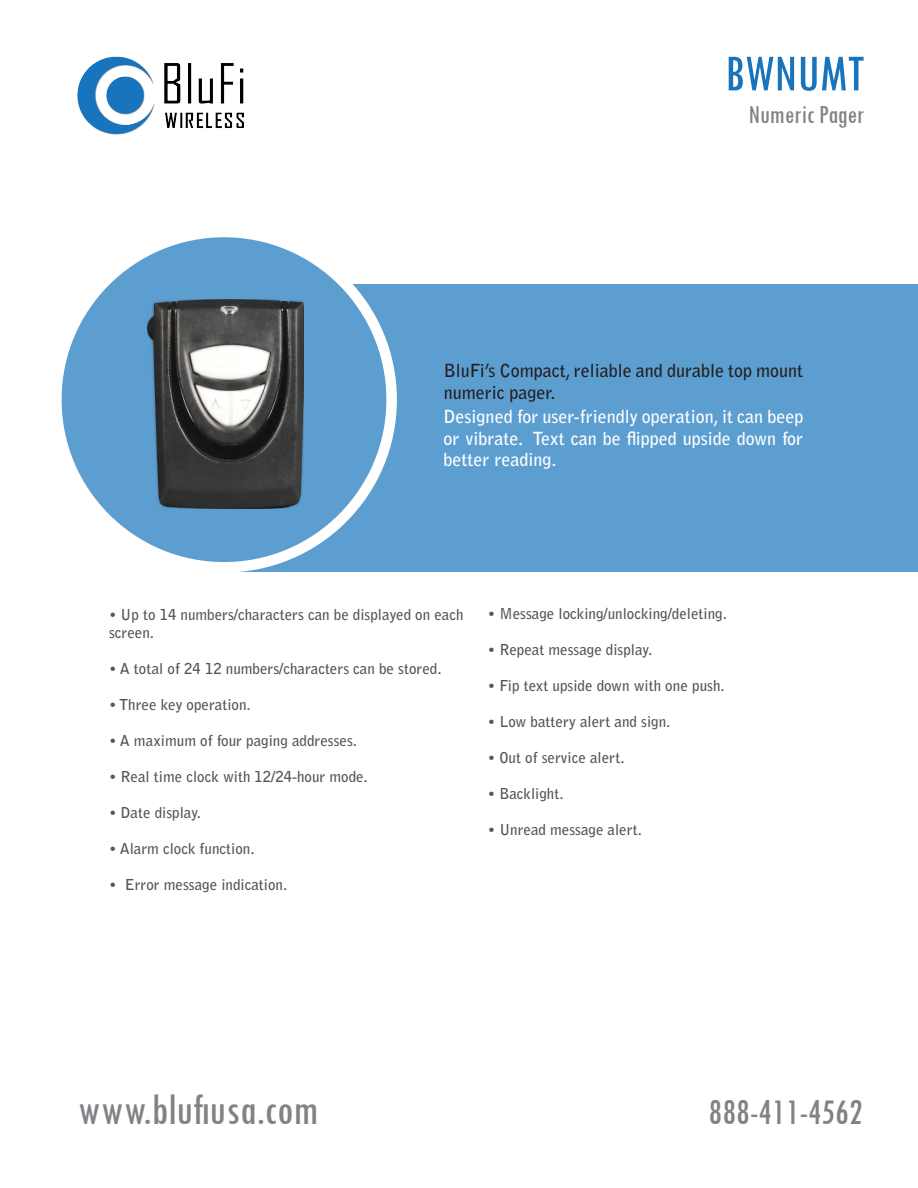
<style>
.page{position:relative;width:918px;height:1188px;background:#fff}
.page>*{position:absolute;margin:0;border:0;box-sizing:border-box;transform-origin:0 0}
.t1{font:condensed 54px "Tw Cen";color:#1874bd}
.t2{font:condensed 45px "Tw Cen";color:#808285}
.t3{font:condensed 37.5px "Tw Cen";color:#808285}
.t4{font:condensed 27px "Tw Cen";color:#808285}
.t5{font:700 18px/21.6px "Bell Gothic Std";color:#fff;text-align:justify}
.t6{font:700 18px/21.6px "Bell Gothic Std";color:#231f20}
.t7{font:700 15px/18px "Bell Gothic Std";color:#545557}
</style>
<div class="page">
<div style="left:231px;top:284px;width:687px;height:287px;background:#5d9ed1"></div>
<div style="left:56px;top:232px;width:336px;height:335px;background:#5d9ed1;border-radius:50%"></div>
<div style="left:51px;top:227px;width:346px;height:346px;border:10px solid #fff;border-radius:50%"></div>
<img style="left:77px;top:56px;width:166px;height:79px">
<img style="left:148px;top:299px;width:156px;height:209px">
<p class="t1" style="left:725px;top:41px;width:141px">BWNUMT</p>
<p class="t4" style="left:749px;top:98px;width:117px">Numeric Pager</p>
<p class="t6" style="left:444px;top:360px;width:361px">BluFi’s Compact, reliable and durable top mount numeric pager.</p>
<p class="t5" style="left:444px;top:406px;width:361px">Designed for user-friendly operation, it can beep or vibrate. Text can be flipped upside down for better reading.</p>
<p class="t7" style="left:109px;top:605px;width:356px">• Up to 14 numbers/characters can be displayed on each screen.</p>
<p class="t7" style="left:109px;top:659px;width:334px">• A total of 24 12 numbers/characters can be stored.</p>
<p class="t7" style="left:109px;top:695px;width:143px">• Three key operation.</p>
<p class="t7" style="left:109px;top:731px;width:250px">• A maximum of four paging addresses.</p>
<p class="t7" style="left:109px;top:767px;width:260px">• Real time clock with 12/24-hour mode.</p>
<p class="t7" style="left:109px;top:803px;width:94px">• Date display.</p>
<p class="t7" style="left:109px;top:839px;width:147px">• Alarm clock function.</p>
<p class="t7" style="left:109px;top:875px;width:180px">• Error message indication.</p>
<p class="t7" style="left:488px;top:604px;width:241px">• Message locking/unlocking/deleting.</p>
<p class="t7" style="left:488px;top:640px;width:166px">• Repeat message display.</p>
<p class="t7" style="left:488px;top:676px;width:238px">• Fip text upside down with one push.</p>
<p class="t7" style="left:488px;top:712px;width:184px">• Low battery alert and sign.</p>
<p class="t7" style="left:488px;top:748px;width:138px">• Out of service alert.</p>
<p class="t7" style="left:488px;top:784px;width:77px">• Backlight.</p>
<p class="t7" style="left:488px;top:820px;width:156px">• Unread message alert.</p>
<p class="t2" style="left:77px;top:1082px;width:242px">www.blufiusa.com</p>
<p class="t3" style="left:709px;top:1090px;width:156px">888-411-4562</p>
</div>
